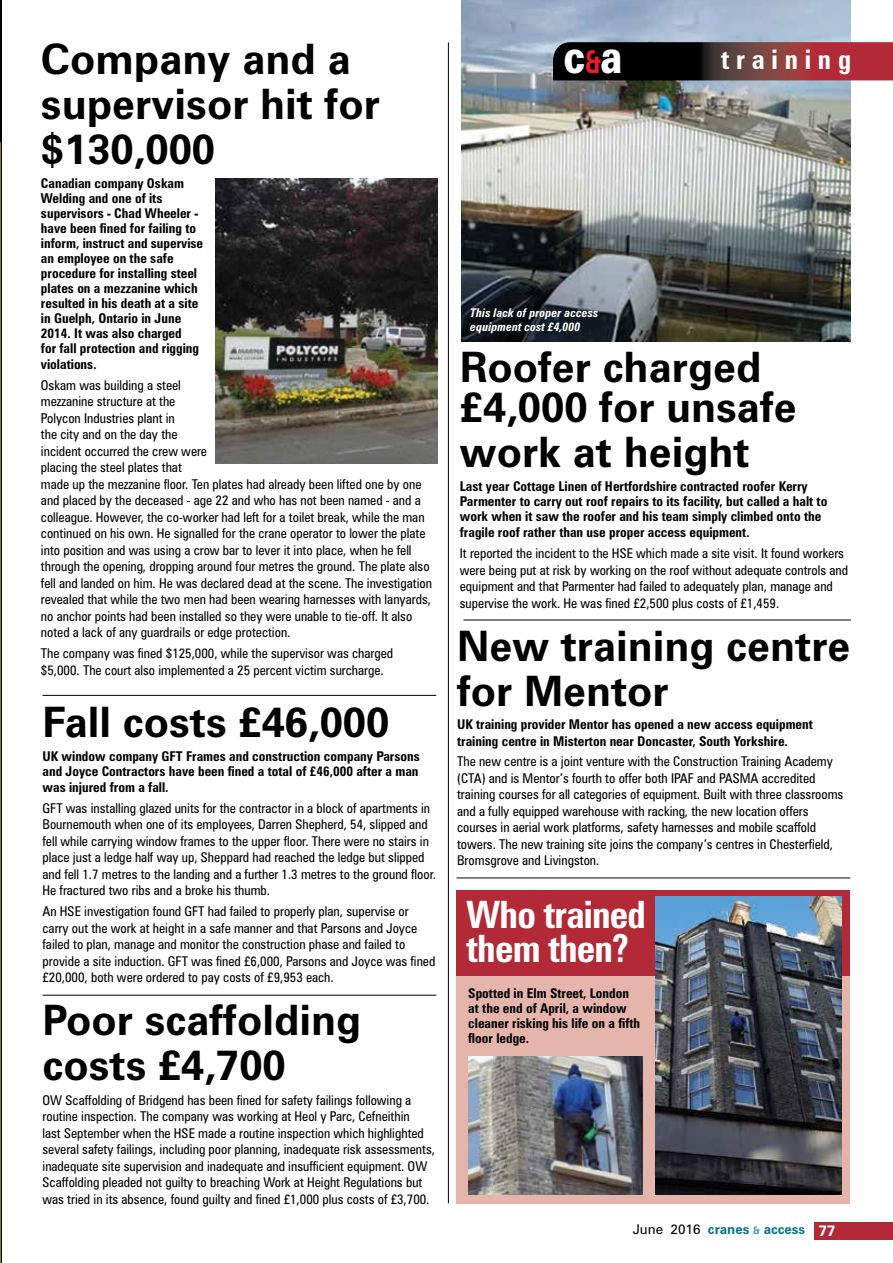
<style>
.page{position:relative;width:893px;height:1263px;background:#fff}
.page>*{position:absolute;margin:0;border:0;box-sizing:border-box;transform-origin:0 0}
.t1{font:900 45.9px "Zurich BT";color:#fff;scale:.79 1}
.t2{font:700 42px/45px "Zurich BT";color:#000}
.t3{font:700 condensed 37.8px/34.5px "Zurich BT";letter-spacing:-.02em;color:#fff}
.t4{font:700 condensed 27px "Zurich BT";letter-spacing:.25em;color:#fff}
.t5{font:condensed 13.5px/16.5px "Zurich BT";color:#000}
.t6{font:700 condensed 13.5px/15px "Zurich BT";color:#000}
.t7{font:700 13.5px "Zurich BT";color:#00728f}
.t8{font:italic 700 condensed 12px/13.5px "Zurich BT";color:#fff}
.s1{font-weight:700;font-size:31.65px;color:#ed1d24}
.s2{font-size:38.55px}
.s3{font-weight:400;color:#000}
.s4{font-size:10.5px;color:#3c9db6}
.s5{font-size:15px;color:#fff}
</style>
<div class="page">
<img style="left:462px;top:0;width:388px;height:341px">
<div style="left:815px;top:1222px;width:78px;height:17px;background:#b22a37"></div>
<div style="left:456px;top:892px;width:394px;height:312px;background:#e5b4ab"></div>
<svg style="left:553px;top:42px;width:340px;height:38px;background:#502022"></svg>
<hr style="left:456px;top:877px;width:394px;height:1px;background:#000">
<div style="left:457px;top:890px;width:393px;height:86px;background:#b22a37"></div>
<hr style="left:448px;top:42px;width:1px;height:1161px;background:#000">
<img style="left:655px;top:896px;width:187px;height:299px">
<hr style="left:43px;top:695px;width:393px;height:1px;background:#000">
<img style="left:216px;top:178px;width:221px;height:285px">
<hr style="left:43px;top:995px;width:393px;height:1px;background:#000">
<img style="left:469px;top:1057px;width:173px;height:138px">
<hr style="left:463px;top:620px;width:388px;height:1px;background:#000">
<img style="left:0;top:0;width:1px;height:1263px">
<h2 class="t2" style="left:41px;top:36px;width:340px">Company and a supervisor hit for $130,000</h2>
<p class="t6" style="left:41px;top:175px;width:164px">Canadian company Oskam<br>Welding and one of its supervisors - Chad Wheeler - have been fined for failing to inform, instruct and supervise an employee on the safe procedure for installing steel plates on a mezzanine which resulted in his death at a site in Guelph, Ontario in June<br>2014. It was also charged<br>for fall protection and rigging</p>
<p class="t6" style="left:41px;top:357px;width:57px">violations.</p>
<p class="t5" style="left:41px;top:377px;width:393px">Oskam was building a steel<br>mezzanine structure at the<br>Polycon Industries plant in<br>the city and on the day the<br>incident occurred the crew were<br>placing the steel plates that<br>made up the mezzanine floor. Ten plates had already been lifted one by one and placed by the deceased - age 22 and who has not been named - and a colleague. However, the co-worker had left for a toilet break, while the man continued on his own. He signalled for the crane operator to lower the plate into position and was using a crow bar to lever it into place, when he fell through the opening, dropping around four metres the ground. The plate also fell and landed on him. He was declared dead at the scene. The investigation revealed that while the two men had been wearing harnesses with lanyards, no anchor points had been installed so they were unable to tie-off. It also noted a lack of any guardrails or edge protection.</p>
<p class="t5" style="left:41px;top:645px;width:354px">The company was fined $125,000, while the supervisor was charged $5,000. The court also implemented a 25 percent victim surcharge.</p>
<h2 class="t2" style="left:43px;top:699px;width:348px">Fall costs £46,000</h2>
<p class="t6" style="left:43px;top:748px;width:379px">UK window company GFT Frames and construction company Parsons and Joyce Contractors have been fined a total of £46,000 after a man</p>
<p class="t6" style="left:43px;top:780px;width:128px">was injured from a fall.</p>
<p class="t5" style="left:43px;top:800px;width:395px">GFT was installing glazed units for the contractor in a block of apartments in Bournemouth when one of its employees, Darren Shepherd, 54, slipped and fell while carrying window frames to the upper floor. There were no stairs in place just a ledge half way up, Sheppard had reached the ledge but slipped and fell 1.7 metres to the landing and a further 1.3 metres to the ground floor.<br>He fractured two ribs and a broke his thumb.</p>
<p class="t5" style="left:43px;top:903px;width:394px">An HSE investigation found GFT had failed to properly plan, supervise or carry out the work at height in a safe manner and that Parsons and Joyce failed to plan, manage and monitor the construction phase and failed to provide a site induction. GFT was fined £6,000, Parsons and Joyce was fined £20,000, both were ordered to pay costs of £9,953 each.</p>
<h2 class="t2" style="left:43px;top:997px;width:320px">Poor scaffolding costs £4,700</h2>
<p class="t5" style="left:43px;top:1092px;width:394px">OW Scaffolding of Bridgend has been fined for safety failings following a routine inspection. The company was working at Heol y Parc, Cefneithin<br>last September when the HSE made a routine inspection which highlighted several safety failings, including poor planning, inadequate risk assessments, inadequate site supervision and inadequate and insufficient equipment. OW Scaffolding pleaded not guilty to breaching Work at Height Regulations but was tried in its absence, found guilty and fined £1,000 plus costs of £3,700.</p>
<h1 class="t1" style="left:563px;top:28px;width:76px">c<span class="s1">&amp;</span>a</h1>
<h3 class="t4" style="left:721px;top:43px;width:132px">training</h3>
<p class="t8" style="left:470px;top:306px;width:130px">This lack of proper access equipment cost £4,000</p>
<h2 class="t2" style="left:460px;top:346px;width:338px;line-height:40.5px">Roofer charged £4,000 for unsafe</h2>
<h2 class="t2" style="left:460px;top:429px;width:291px">work at height</h2>
<p class="t6" style="left:460px;top:478px;width:369px">Last year Cottage Linen of Hertfordshire contracted roofer Kerry<br>Parmenter to carry out roof repairs to its facility, but called a halt to work when it saw the roofer and his team simply climbed onto the</p>
<p class="t6" style="left:460px;top:525px;width:291px">fragile roof rather than use proper access equipment.</p>
<p class="t5" style="left:460px;top:545px;width:390px">It reported the incident to the HSE which made a site visit. It found workers were being put at risk by working on the roof without adequate controls and equipment and that Parmenter had failed to adequately plan, manage and supervise the work. He was fined £2,500 plus costs of £1,459.</p>
<h2 class="t2" style="left:457px;top:623px;width:395px">New training centre for Mentor</h2>
<p class="t6" style="left:457px;top:716px;width:357px;line-height:16.5px">UK training provider Mentor has opened a new access equipment training centre in Misterton near Doncaster, South Yorkshire.</p>
<p class="t5" style="left:457px;top:753px;width:388px">The new centre is a joint venture with the Construction Training Academy (CTA) and is Mentor’s fourth to offer both IPAF and PASMA accredited training courses for all categories of equipment. Built with three classrooms and a fully equipped warehouse with racking, the new location offers courses in aerial work platforms, safety harnesses and mobile scaffold towers. The new training site joins the company’s centres in Chesterfield, Bromsgrove and Livingston.</p>
<h3 class="t3" style="left:467px;top:896px;width:181px">Who trained them then<span class="s2">?</span></h3>
<p class="t6" style="left:468px;top:986px;width:173px">Spotted in Elm Street, London at the end of April, a window cleaner risking his life on a fifth floor ledge.</p>
<p class="t7" style="left:633px;top:1221px;width:204px"><span class="s3">June 2016</span> cranes <span class="s4">&amp;</span> access <span class="s5">77</span></p>
</div>
